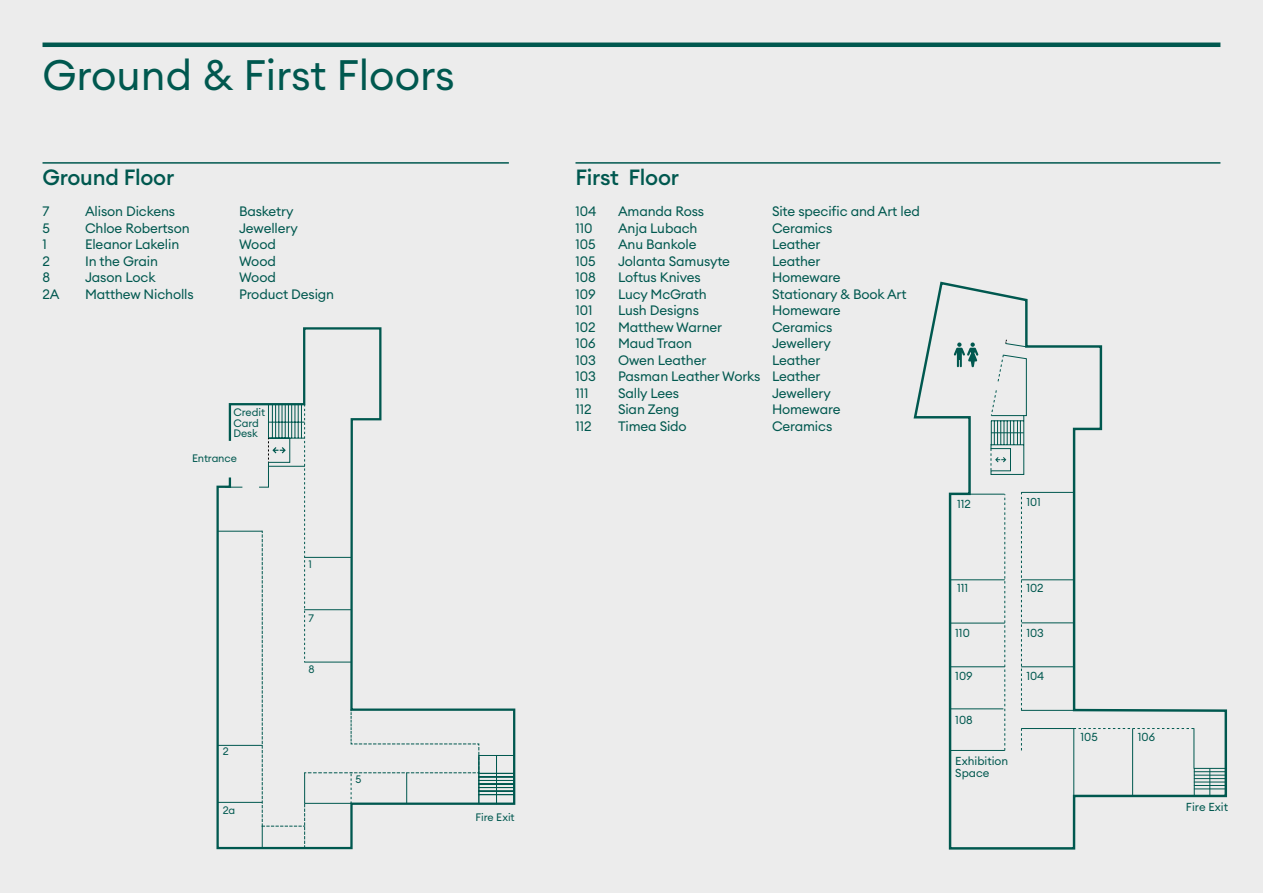
<style>
.page{position:relative;width:1263px;height:893px;background:#ececec}
.page>*{position:absolute;margin:0;border:0;box-sizing:border-box;transform-origin:0 0}
.t1{font:42px "Euclid Circular A";color:#00584f}
.t2{font:500 21.75px "Euclid Circular A";letter-spacing:-.01em;color:#00584f}
.t3{font:13.5px "Euclid Circular A";letter-spacing:-.01em;color:#00584f}
.t4{font:11.4px/11.4px "Euclid Circular A";color:#00584f}
.t5{font:11.25px "Euclid Circular A";color:#00584f}
.t6{font:10.65px/10.6px "Euclid Circular A";letter-spacing:-.005em;color:#00584f}
</style>
<div class="page">
<hr style="left:43px;top:162px;width:466px;height:2px;background:#00584f">
<hr style="left:575px;top:162px;width:645px;height:2px;background:#00584f">
<svg style="left:216px;top:327px;width:300px;height:523px"></svg>
<svg style="left:217px;top:404px;width:298px;height:444px"></svg>
<svg style="left:913px;top:281px;width:315px;height:569px"></svg>
<svg style="left:949px;top:343px;width:277px;height:454px"></svg>
<svg style="left:1074px;top:728px;width:120px;height:1px"></svg>
<svg style="left:1021px;top:492px;width:1px;height:218px"></svg>
<svg style="left:1021px;top:728px;width:1px;height:22px"></svg>
<svg style="left:1004px;top:494px;width:1px;height:256px"></svg>
<hr style="left:991px;top:432px;width:33px;height:1px;background:#00584f">
<svg style="left:1209px;top:768px;width:1px;height:28px"></svg>
<svg style="left:990px;top:448px;width:16px;height:23px"></svg>
<svg style="left:954px;top:342px;width:24px;height:25px"></svg>
<hr style="left:43px;top:43px;width:1177px;height:4px;background:#00584f">
<h1 class="t1" style="left:43px;top:48px;width:414px">Ground &amp; First Floors</h1>
<h2 class="t2" style="left:43px;top:163px;width:133px">Ground Floor</h2>
<p class="t3" style="left:43px;top:203px;width:8px">7</p>
<p class="t3" style="left:85px;top:203px;width:92px">Alison Dickens</p>
<p class="t3" style="left:239px;top:203px;width:56px">Basketry</p>
<p class="t3" style="left:43px;top:219px;width:9px">5</p>
<p class="t3" style="left:85px;top:219px;width:106px">Chloe Robertson</p>
<p class="t3" style="left:239px;top:219px;width:60px">Jewellery</p>
<p class="t3" style="left:43px;top:236px;width:6px">1</p>
<p class="t3" style="left:85px;top:236px;width:96px">Eleanor Lakelin</p>
<p class="t3" style="left:239px;top:236px;width:38px">Wood</p>
<p class="t3" style="left:43px;top:252px;width:9px">2</p>
<p class="t3" style="left:85px;top:252px;width:74px">In the Grain</p>
<p class="t3" style="left:239px;top:252px;width:38px">Wood</p>
<p class="t3" style="left:43px;top:269px;width:9px">8</p>
<p class="t3" style="left:85px;top:269px;width:72px">Jason Lock</p>
<p class="t3" style="left:239px;top:269px;width:38px">Wood</p>
<p class="t3" style="left:43px;top:285px;width:19px">2A</p>
<p class="t3" style="left:85px;top:285px;width:110px">Matthew Nicholls</p>
<p class="t3" style="left:239px;top:285px;width:97px">Product Design</p>
<p class="t6" style="left:233px;top:407px;width:33px">Credit<br>Card<br>Desk</p>
<p class="t6" style="left:192px;top:453px;width:46px">Entrance</p>
<p class="t6" style="left:223px;top:746px;width:7px">2</p>
<p class="t6" style="left:223px;top:805px;width:14px">2a</p>
<p class="t6" style="left:309px;top:559px;width:5px">1</p>
<p class="t6" style="left:309px;top:612px;width:7px">7</p>
<p class="t6" style="left:309px;top:664px;width:8px">8</p>
<p class="t6" style="left:355px;top:774px;width:7px">5</p>
<p class="t6" style="left:475px;top:811px;width:41px">Fire Exit</p>
<h2 class="t2" style="left:575px;top:163px;width:105px">First Floor</h2>
<p class="t3" style="left:575px;top:203px;width:22px">104</p>
<p class="t3" style="left:618px;top:203px;width:88px">Amanda Ross</p>
<p class="t3" style="left:772px;top:203px;width:149px">Site specific and Art led</p>
<p class="t3" style="left:575px;top:219px;width:18px">110</p>
<p class="t3" style="left:618px;top:219px;width:81px">Anja Lubach</p>
<p class="t3" style="left:772px;top:219px;width:62px">Ceramics</p>
<p class="t3" style="left:575px;top:236px;width:22px">105</p>
<p class="t3" style="left:618px;top:236px;width:80px">Anu Bankole</p>
<p class="t3" style="left:772px;top:236px;width:50px">Leather</p>
<p class="t3" style="left:575px;top:252px;width:22px">105</p>
<p class="t3" style="left:618px;top:252px;width:114px">Jolanta Samusyte</p>
<p class="t3" style="left:772px;top:252px;width:50px">Leather</p>
<p class="t3" style="left:575px;top:269px;width:22px">108</p>
<p class="t3" style="left:618px;top:269px;width:84px">Loftus Knives</p>
<p class="t3" style="left:772px;top:269px;width:70px">Homeware</p>
<p class="t3" style="left:575px;top:285px;width:22px">109</p>
<p class="t3" style="left:618px;top:285px;width:90px">Lucy McGrath</p>
<p class="t3" style="left:772px;top:285px;width:136px">Stationary &amp; Book Art</p>
<p class="t3" style="left:575px;top:302px;width:18px">101</p>
<p class="t3" style="left:618px;top:302px;width:83px">Lush Designs</p>
<p class="t3" style="left:772px;top:302px;width:70px">Homeware</p>
<p class="t3" style="left:575px;top:318px;width:22px">102</p>
<p class="t3" style="left:618px;top:318px;width:106px">Matthew Warner</p>
<p class="t3" style="left:772px;top:318px;width:62px">Ceramics</p>
<p class="t3" style="left:575px;top:335px;width:22px">106</p>
<p class="t3" style="left:618px;top:335px;width:76px">Maud Traon</p>
<p class="t3" style="left:772px;top:335px;width:60px">Jewellery</p>
<p class="t3" style="left:575px;top:351px;width:22px">103</p>
<p class="t3" style="left:618px;top:351px;width:90px">Owen Leather</p>
<p class="t3" style="left:772px;top:351px;width:50px">Leather</p>
<p class="t3" style="left:575px;top:368px;width:22px">103</p>
<p class="t3" style="left:618px;top:368px;width:204px">Pasman Leather Works Leather</p>
<p class="t3" style="left:575px;top:384px;width:14px">111</p>
<p class="t3" style="left:618px;top:384px;width:63px">Sally Lees</p>
<p class="t3" style="left:772px;top:384px;width:60px">Jewellery</p>
<p class="t3" style="left:575px;top:401px;width:18px">112</p>
<p class="t3" style="left:618px;top:401px;width:63px">Sian Zeng</p>
<p class="t3" style="left:772px;top:401px;width:70px">Homeware</p>
<p class="t3" style="left:575px;top:417px;width:18px">112</p>
<p class="t3" style="left:618px;top:417px;width:70px">Timea Sido</p>
<p class="t3" style="left:772px;top:417px;width:62px">Ceramics</p>
<p class="t4" style="left:957px;top:498px;width:15px">112</p>
<p class="t5" style="left:1026px;top:495px;width:16px">101</p>
<p class="t4" style="left:957px;top:582px;width:12px">111</p>
<p class="t4" style="left:955px;top:627px;width:16px">110</p>
<p class="t4" style="left:955px;top:670px;width:19px">109</p>
<p class="t4" style="left:955px;top:714px;width:19px">108</p>
<p class="t4" style="left:955px;top:755px;width:54px">Exhibition<br>Space</p>
<p class="t4" style="left:1026px;top:582px;width:19px">102</p>
<p class="t4" style="left:1026px;top:627px;width:19px">103</p>
<p class="t4" style="left:1026px;top:670px;width:19px">104</p>
<p class="t4" style="left:1080px;top:731px;width:19px">105</p>
<p class="t4" style="left:1138px;top:731px;width:19px">106</p>
<p class="t4" style="left:1186px;top:801px;width:44px">Fire Exit</p>
</div>
